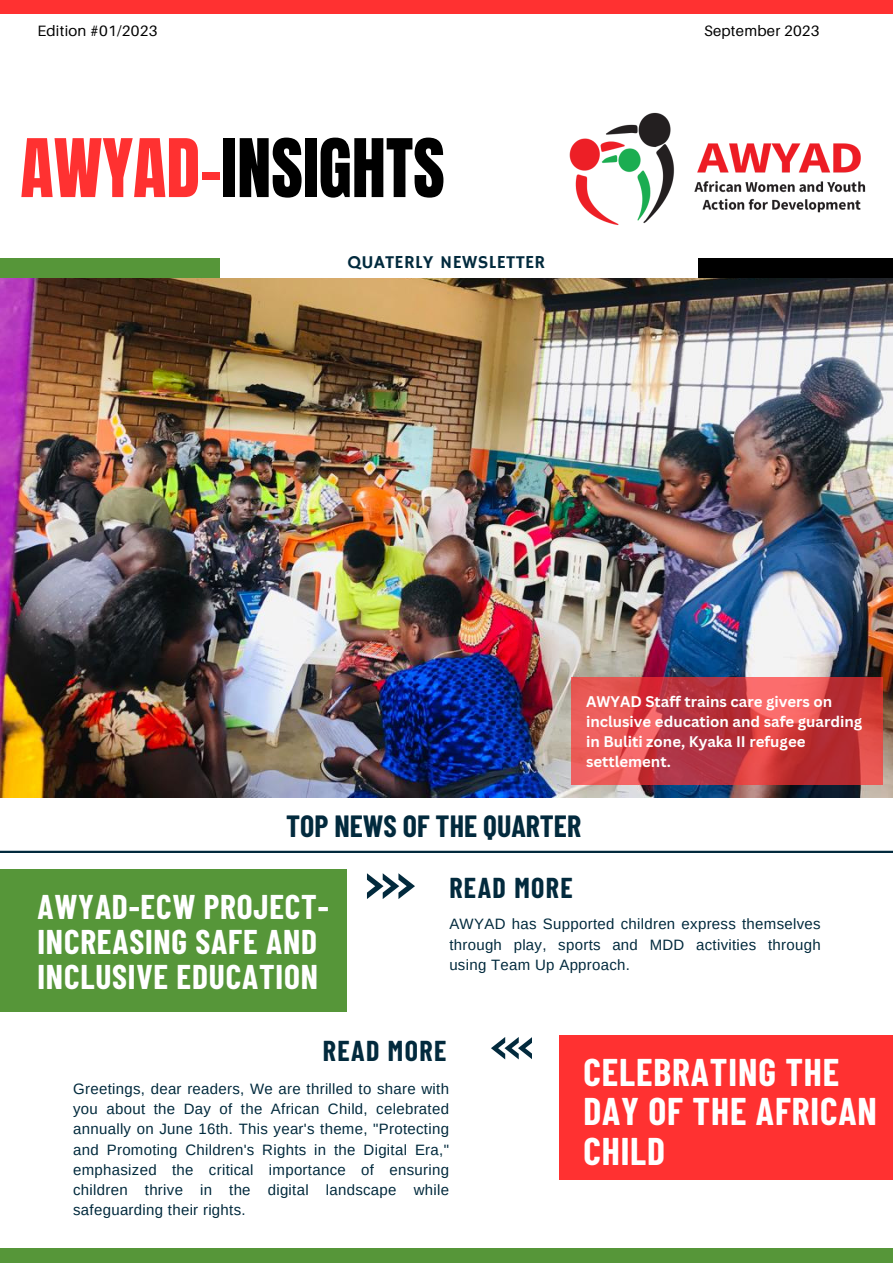
<style>
.page{position:relative;width:893px;height:1264px;background:#fff}
.page>*{position:absolute;margin:0;border:0;box-sizing:border-box;transform-origin:0 0}
.t1{font:68.55px "Anton";color:#000}
.t2{font:700 37.65px/39.3px "Barlow Condensed";letter-spacing:.025em;color:#fff}
.t3{font:700 33.45px/34.8px "Barlow Condensed";letter-spacing:.025em;color:#fff}
.t4{font:700 30px "Barlow Condensed";color:#022a3d}
.t5{font:700 28.05px "Barlow Condensed";letter-spacing:.05em;color:#022a3d}
.t6{font:18.3px "Hammersmith One";letter-spacing:.015em;color:#022a3d}
.t7{font:15px/20.2px "Arimo";letter-spacing:.02em;color:#022a3d;text-align:justify}
.t8{font:700 15px/20.2px "Canva Sans";color:#fff}
.t9{font:15px "Aileron";letter-spacing:.015em;color:#000}
.s1{color:#ff3131}
</style>
<div class="page">
<div style="left:0;top:869px;width:346px;height:142px;background:#569639"></div>
<div style="left:0;top:258px;width:220px;height:23px;background:#569639"></div>
<div style="left:698px;top:258px;width:194px;height:23px;background:#000"></div>
<div style="left:559px;top:1035px;width:333px;height:144px;background:#ff3131"></div>
<svg style="left:367px;top:873px;width:48px;height:26px"></svg>
<svg style="left:491px;top:1037px;width:41px;height:22px"></svg>
<div style="left:0;top:0;width:892px;height:14px;background:#ff3131"></div>
<div style="left:0;top:1248px;width:892px;height:14px;background:#569639"></div>
<hr style="left:0;top:850px;width:892px;height:3px;background:#022a3d">
<img style="left:569px;top:112px;width:297px;height:113px">
<img style="left:0;top:278px;width:892px;height:519px">
<svg style="left:571px;top:677px;width:312px;height:108px;background:#cf4246"></svg>
<p class="t9" style="left:37px;top:21px;width:121px">Edition #01/2023</p>
<p class="t9" style="left:704px;top:21px;width:117px">September 2023</p>
<p class="t1" style="left:20px;top:119px;width:426px"><span class="s1">AWYAD-</span>INSIGHTS</p>
<p class="t6" style="left:347px;top:252px;width:199px">QUATERLY NEWSLETTER</p>
<p class="t8" style="left:586px;top:690px;width:278px">AWYAD Staff trains care givers on inclusive education and safe guarding in Buliti zone, Kyaka II refugee settlement.</p>
<p class="t4" style="left:286px;top:806px;width:296px">TOP NEWS OF THE QUARTER</p>
<p class="t3" style="left:37px;top:888px;width:293px">AWYAD-ECW PROJECT-<br>INCREASING SAFE AND<br>INCLUSIVE EDUCATION</p>
<p class="t5" style="left:449px;top:869px;width:125px">READ MORE</p>
<p class="t7" style="left:449px;top:914px;width:373px">AWYAD has Supported children express themselves through play, sports and MDD activities through using Team Up Approach.</p>
<p class="t5" style="left:323px;top:1033px;width:125px">READ MORE</p>
<p class="t7" style="left:73px;top:1078px;width:377px">Greetings, dear readers, We are thrilled to share with you about the Day of the African Child, celebrated annually on June 16th. This year's theme, "Protecting and Promoting Children's Rights in the Digital Era," emphasized the critical importance of ensuring children thrive in the digital landscape while safeguarding their rights.</p>
<p class="t2" style="left:583px;top:1051px;width:295px">CELEBRATING THE<br>DAY OF THE AFRICAN<br>CHILD</p>
</div>
